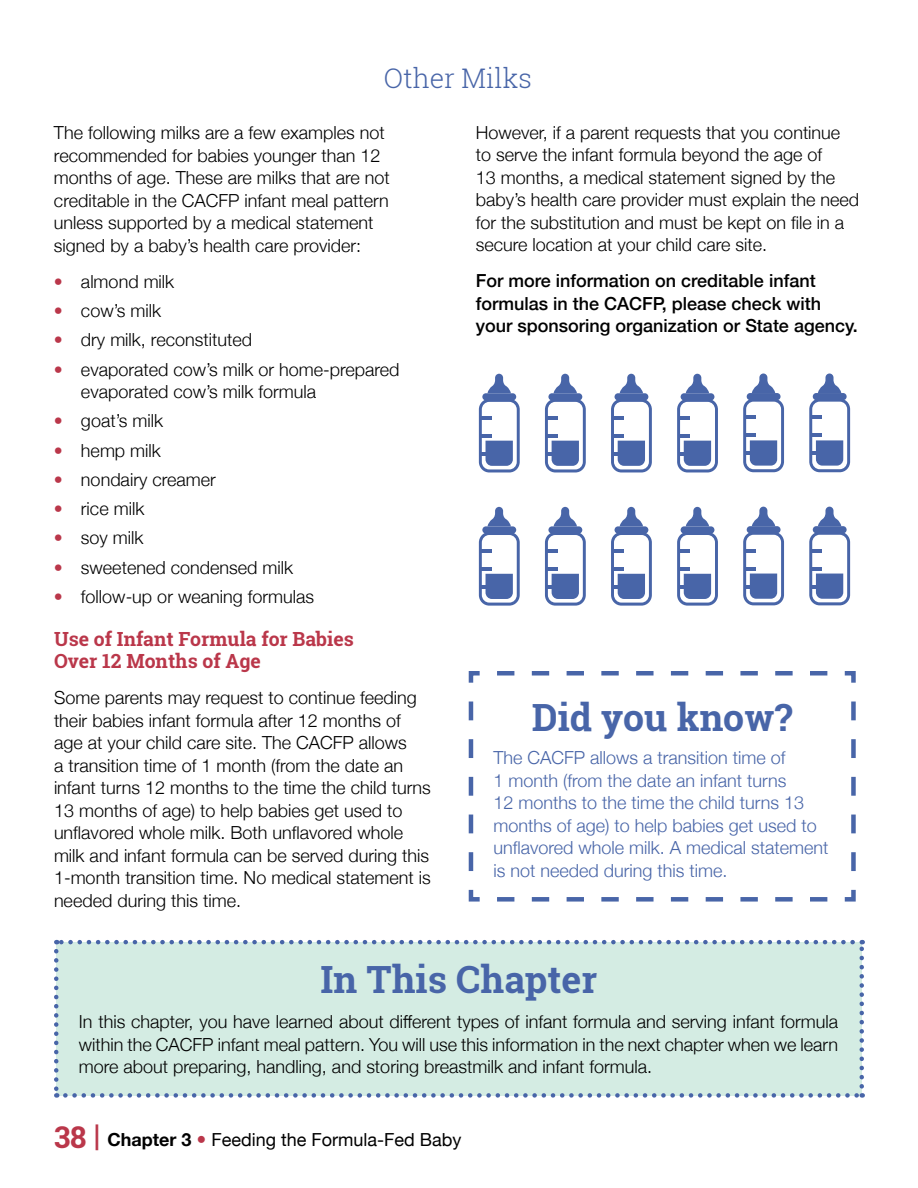
<style>
.page{position:relative;width:918px;height:1188px;background:#fff}
.page>*{position:absolute;margin:0;border:0;box-sizing:border-box;transform-origin:0 0}
.t1{font:700 37.5px "Roboto Slab";color:#4865a8}
.t2{font:300 27px "Roboto Slab";color:#4865a8}
.t3{font:700 19.5px/22.5px "Roboto Slab";color:#ba374a}
.t4{font:300 18px/22.5px "Helvetica Neue";color:#000}
.t5{font:300 18px/22.5px "Helvetica Neue";color:#4865a8}
.t6{font:500 18px/22.5px "Helvetica Neue";color:#000}
.t7{font:18px "Helvetica Neue";color:#000}
.s1{color:#ba374a}
.s2{font-family:"Roboto Slab";font-weight:700;font-size:30px;color:#ba374a}
.s3{font-weight:700}
</style>
<div class="page">
<svg style="left:468px;top:671px;width:388px;height:231px"></svg>
<div style="left:56px;top:942px;width:806px;height:153px;background:#d4ece3"></div>
<svg style="left:54px;top:951px;width:4px;height:147px"></svg>
<svg style="left:65px;top:1093px;width:798px;height:5px"></svg>
<svg style="left:860px;top:940px;width:4px;height:146px"></svg>
<svg style="left:56px;top:940px;width:797px;height:4px"></svg>
<svg style="left:479px;top:374px;width:41px;height:98px"></svg>
<svg style="left:545px;top:374px;width:41px;height:98px"></svg>
<svg style="left:611px;top:374px;width:41px;height:98px"></svg>
<svg style="left:677px;top:374px;width:41px;height:98px"></svg>
<svg style="left:743px;top:374px;width:41px;height:98px"></svg>
<svg style="left:809px;top:374px;width:41px;height:98px"></svg>
<svg style="left:479px;top:507px;width:41px;height:99px"></svg>
<svg style="left:545px;top:507px;width:41px;height:99px"></svg>
<svg style="left:611px;top:507px;width:41px;height:99px"></svg>
<svg style="left:677px;top:507px;width:41px;height:99px"></svg>
<svg style="left:743px;top:507px;width:41px;height:98px"></svg>
<svg style="left:809px;top:507px;width:41px;height:98px"></svg>
<h2 class="t2" style="left:384px;top:60px;width:150px">Other Milks</h2>
<p class="t4" style="left:476px;top:120px;width:385px">However, if a parent requests that you continue to serve the infant formula beyond the age of<br>13 months, a medical statement signed by the baby’s health care provider must explain the need for the substitution and must be kept on file in a secure location at your child care site.</p>
<p class="t6" style="left:476px;top:268px;width:383px">For more information on creditable infant formulas in the CACFP, please check with your sponsoring organization or State agency.</p>
<p class="t4" style="left:54px;top:120px;width:337px">The following milks are a few examples not recommended for babies younger than 12 months of age. These are milks that are not creditable in the CACFP infant meal pattern unless supported by a medical statement signed by a baby’s health care provider:</p>
<p class="t4" style="left:54px;top:269px;width:122px"><span class="s1">•</span> almond milk</p>
<p class="t4" style="left:54px;top:298px;width:109px"><span class="s1">•</span> cow’s milk</p>
<p class="t4" style="left:54px;top:327px;width:200px"><span class="s1">•</span> dry milk, reconstituted</p>
<p class="t4" style="left:81px;top:357px;width:320px;text-indent:-27px"><span class="s1">•</span> evaporated cow’s milk or home-prepared evaporated cow’s milk formula</p>
<p class="t4" style="left:54px;top:408px;width:111px"><span class="s1">•</span> goat’s milk</p>
<p class="t4" style="left:54px;top:438px;width:108px"><span class="s1">•</span> hemp milk</p>
<p class="t4" style="left:54px;top:467px;width:163px"><span class="s1">•</span> nondairy creamer</p>
<p class="t4" style="left:54px;top:496px;width:92px"><span class="s1">•</span> rice milk</p>
<p class="t4" style="left:54px;top:525px;width:91px"><span class="s1">•</span> soy milk</p>
<p class="t4" style="left:54px;top:555px;width:241px"><span class="s1">•</span> sweetened condensed milk</p>
<p class="t4" style="left:54px;top:584px;width:262px"><span class="s1">•</span> follow-up or weaning formulas</p>
<h3 class="t3" style="left:54px;top:627px;width:301px">Use of Infant Formula for Babies<br>Over 12 Months of Age</h3>
<p class="t4" style="left:54px;top:685px;width:378px">Some parents may request to continue feeding their babies infant formula after 12 months of age at your child care site. The CACFP allows<br>a transition time of 1 month (from the date an infant turns 12 months to the time the child turns 13 months of age) to help babies get used to unflavored whole milk. Both unflavored whole milk and infant formula can be served during this 1-month transition time. No medical statement is needed during this time.</p>
<p class="t1" style="left:532px;top:691px;width:262px">Did you know?</p>
<p class="t5" style="left:493px;top:745px;width:337px">The CACFP allows a transition time of<br>1 month (from the date an infant turns<br>12 months to the time the child turns 13 months of age) to help babies get used to unflavored whole milk. A medical statement is not needed during this time.</p>
<h2 class="t1" style="left:321px;top:953px;width:278px">In This Chapter</h2>
<p class="t4" style="left:79px;top:1009px;width:761px;text-align:justify">In this chapter, you have learned about different types of infant formula and serving infant formula within the CACFP infant meal pattern. You will use this information in the next chapter when we learn more about preparing, handling, and storing breastmilk and infant formula.</p>
<p class="t7" style="left:54px;top:1127px;width:409px"><span class="s2">38 |</span> <span class="s3">Chapter 3</span> <span class="s1">•</span> Feeding the Formula-Fed Baby</p>
</div>
